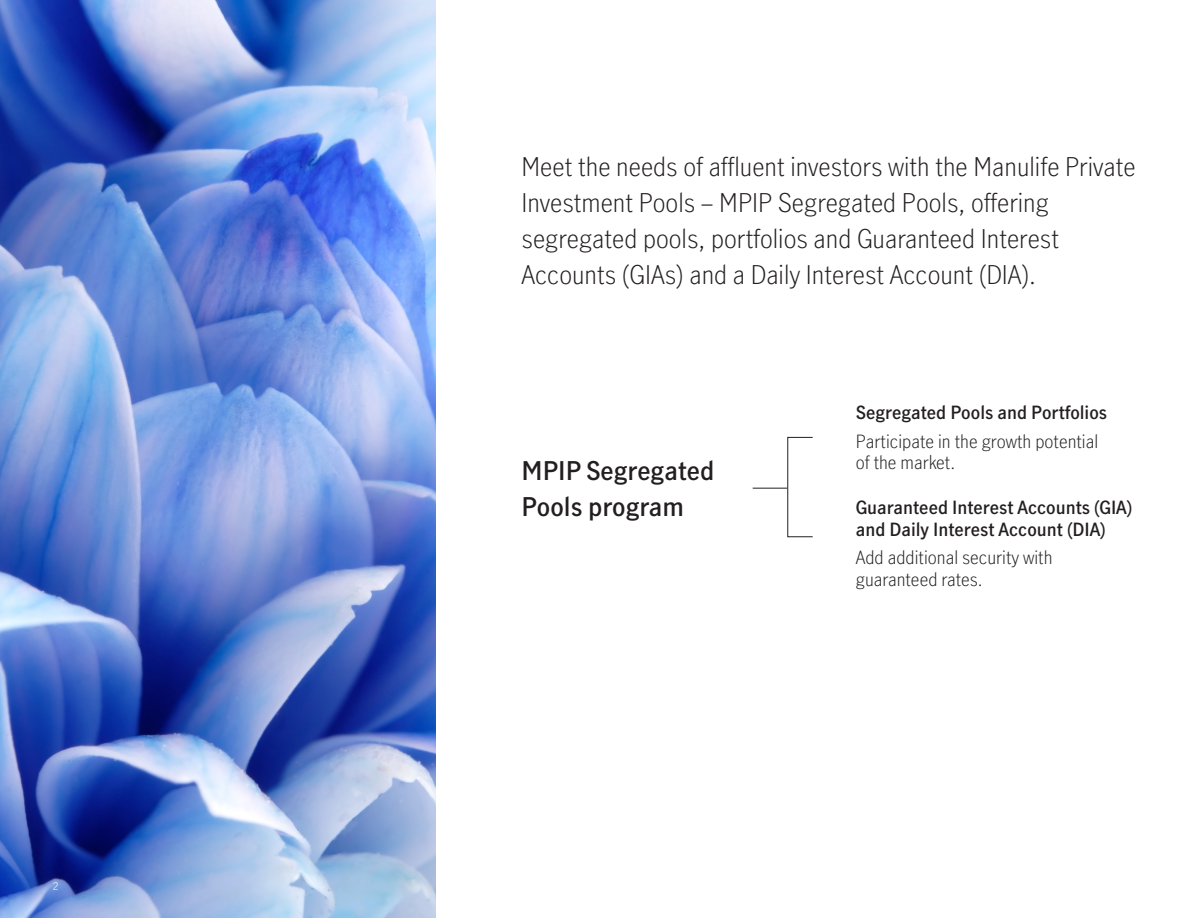
<style>
.page{position:relative;width:1188px;height:918px;background:#fff}
.page>*{position:absolute;margin:0;border:0;box-sizing:border-box;transform-origin:0 0}
.t1{font:300 25.5px/36px "Manulife JH Sans Optimized";color:#231f20}
.t2{font:600 25.5px/36px "Manulife JH Sans Optimized";color:#231f20}
.t3{font:600 18px/21.6px "Manulife JH Sans Optimized";color:#231f20}
.t4{font:300 18px/21.6px "Manulife JH Sans Optimized";color:#231f20}
.t5{font:300 10.5px "Manulife JH Sans Optimized";color:#fff}
</style>
<div class="page">
<img style="left:0;top:0;width:436px;height:918px">
<svg style="left:787px;top:437px;width:26px;height:101px"></svg>
<hr style="left:753px;top:488px;width:34px;height:1px;background:#231f20">
<p class="t5" style="left:52px;top:879px;width:8px">2</p>
<p class="t1" style="left:522px;top:147px;width:616px">Meet the needs of affluent investors with the Manulife Private Investment Pools – MPIP Segregated Pools, offering segregated pools, portfolios and Guaranteed Interest Accounts (GIAs) and a Daily Interest Account (DIA).</p>
<p class="t2" style="left:522px;top:452px;width:194px">MPIP Segregated<br>Pools program</p>
<p class="t3" style="left:856px;top:401px;width:253px">Segregated Pools and Portfolios</p>
<p class="t4" style="left:856px;top:430px;width:244px">Participate in the growth potential of the market.</p>
<p class="t3" style="left:856px;top:496px;width:278px">Guaranteed Interest Accounts (GIA) and Daily Interest Account (DIA)</p>
<p class="t4" style="left:856px;top:546px;width:198px">Add additional security with guaranteed rates.</p>
</div>
